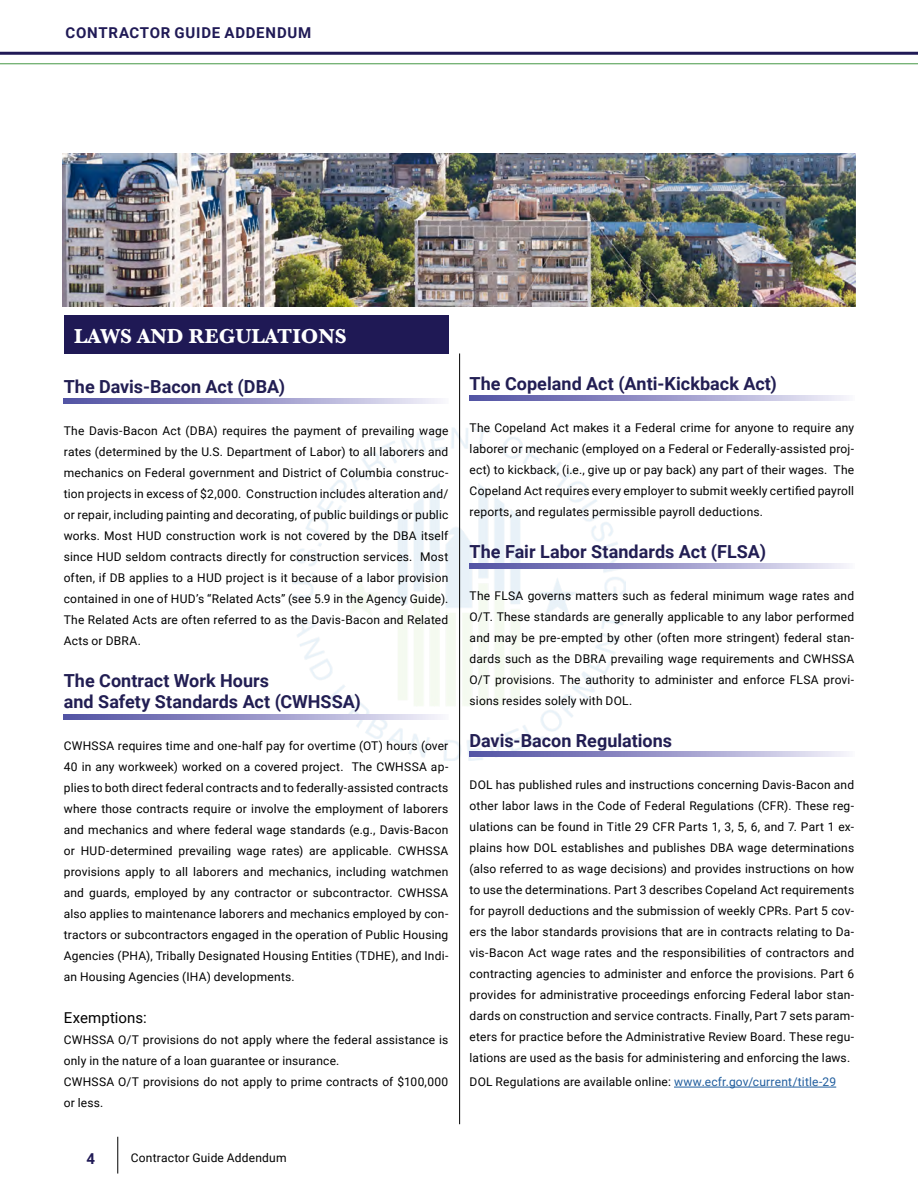
<style>
.page{position:relative;width:918px;height:1188px;background:#fff}
.page>*{position:absolute;margin:0;border:0;box-sizing:border-box;transform-origin:0 0}
.t1{font:700 21px "Baskerville";color:#fff}
.t2{font:700 18px/21px "Roboto";color:#221e53}
.t3{font:700 15px "Roboto";letter-spacing:.05em;color:#201a56}
.t4{font:15px "Roboto";letter-spacing:.01em;color:#000}
.t5{font:12px/21px "Roboto";letter-spacing:.015em;color:#000;text-align:justify}
.s1{color:#215e9e}
</style>
<div class="page">
<hr style="left:0;top:63px;width:918px;height:1px;background:#469845">
<hr style="left:0;top:52px;width:918px;height:3px;background:#201a56">
<hr style="left:118px;top:1137px;width:1px;height:37px;background:#000">
<img style="left:293px;top:428px;width:332px;height:332px">
<svg style="left:470px;top:752px;width:377px;height:4px;background:#9d9bcb"></svg>
<svg style="left:470px;top:564px;width:377px;height:4px;background:#9d9bcb"></svg>
<svg style="left:470px;top:396px;width:377px;height:4px;background:#9d9bcb"></svg>
<svg style="left:64px;top:715px;width:384px;height:4px;background:#9e9ccc"></svg>
<svg style="left:64px;top:399px;width:377px;height:4px;background:#9c9acb"></svg>
<hr style="left:459px;top:353px;width:1px;height:771px;background:#000">
<hr style="left:674px;top:1087px;width:162px;height:1px;background:#215e9e">
<img style="left:63px;top:153px;width:792px;height:153px">
<div style="left:64px;top:315px;width:384px;height:38px;background:#1f1955"></div>
<p class="t3" style="left:66px;top:23px;width:247px">CONTRACTOR GUIDE ADDENDUM</p>
<h2 class="t1" style="left:74px;top:322px;width:274px">LAWS AND REGULATIONS</h2>
<h3 class="t2" style="left:64px;top:376px;width:223px">The Davis-Bacon Act (DBA)</h3>
<p class="t5" style="left:64px;top:420px;width:386px">The Davis-Bacon Act (DBA) requires the payment of prevailing wage rates (determined by the U.S. Department of Labor) to all laborers and mechanics on Federal government and District of Columbia construc&shy;tion projects in excess of $2,000. Construction includes alteration and/ or repair, including painting and decorating, of public buildings or public works. Most HUD construction work is not covered by the DBA itself since HUD seldom contracts directly for construction services. Most often, if DB applies to a HUD project is it because of a labor provision contained in one of HUD’s “Related Acts” (see 5.9 in the Agency Guide).<br>The Related Acts are often referred to as the Davis-Bacon and Related Acts or DBRA.</p>
<h3 class="t2" style="left:64px;top:670px;width:299px">The Contract Work Hours<br>and Safety Standards Act (CWHSSA)</h3>
<p class="t5" style="left:64px;top:735px;width:386px">CWHSSA requires time and one-half pay for overtime (OT) hours (over 40 in any workweek) worked on a covered project. The CWHSSA ap&shy;plies to both direct federal contracts and to federally-assisted contracts where those contracts require or involve the employment of laborers and mechanics and where federal wage standards (e.g., Davis-Bacon or HUD-determined prevailing wage rates) are applicable. CWHSSA provisions apply to all laborers and mechanics, including watchmen and guards, employed by any contractor or subcontractor. CWHSSA also applies to maintenance laborers and mechanics employed by con&shy;tractors or subcontractors engaged in the operation of Public Housing Agencies (PHA), Tribally Designated Housing Entities (TDHE), and Indi&shy;an Housing Agencies (IHA) developments.</p>
<p class="t4" style="left:64px;top:1008px;width:85px">Exemptions:</p>
<p class="t5" style="left:64px;top:1029px;width:386px;text-align:left">CWHSSA O/T provisions do not apply where the federal assistance is only in the nature of a loan guarantee or insurance.<br>CWHSSA O/T provisions do not apply to prime contracts of $100,000 or less.</p>
<p class="t3" style="left:87px;top:1148px;width:10px">4</p>
<p class="t5" style="left:131px;top:1147px;width:157px">Contractor Guide Addendum</p>
<h3 class="t2" style="left:470px;top:373px;width:309px">The Copeland Act (Anti-Kickback Act)</h3>
<p class="t5" style="left:470px;top:417px;width:386px">The Copeland Act makes it a Federal crime for anyone to require any laborer or mechanic (employed on a Federal or Federally-assisted proj&shy;ect) to kickback, (i.e., give up or pay back) any part of their wages. The Copeland Act requires every employer to submit weekly certified payroll reports, and regulates permissible payroll deductions.</p>
<h3 class="t2" style="left:470px;top:541px;width:298px">The Fair Labor Standards Act (FLSA)</h3>
<p class="t5" style="left:470px;top:585px;width:386px">The FLSA governs matters such as federal minimum wage rates and O/T. These standards are generally applicable to any labor performed and may be pre-empted by other (often more stringent) federal stan&shy;dards such as the DBRA prevailing wage requirements and CWHSSA O/T provisions. The authority to administer and enforce FLSA provi&shy;sions resides solely with DOL.</p>
<h3 class="t2" style="left:470px;top:730px;width:204px">Davis-Bacon Regulations</h3>
<p class="t5" style="left:470px;top:774px;width:386px">DOL has published rules and instructions concerning Davis-Bacon and other labor laws in the Code of Federal Regulations (CFR). These reg&shy;ulations can be found in Title 29 CFR Parts 1, 3, 5, 6, and 7. Part 1 ex&shy;plains how DOL establishes and publishes DBA wage determinations (also referred to as wage decisions) and provides instructions on how to use the determinations. Part 3 describes Copeland Act requirements for payroll deductions and the submission of weekly CPRs. Part 5 cov&shy;ers the labor standards provisions that are in contracts relating to Da&shy;vis-Bacon Act wage rates and the responsibilities of contractors and contracting agencies to administer and enforce the provisions. Part 6 provides for administrative proceedings enforcing Federal labor stan&shy;dards on construction and service contracts. Finally, Part 7 sets param&shy;eters for practice before the Administrative Review Board. These regu&shy;lations are used as the basis for administering and enforcing the laws.</p>
<p class="t5" style="left:470px;top:1071px;width:368px">DOL Regulations are available online: <span class="s1">www.ecfr.gov/current/title-29</span></p>
</div>
